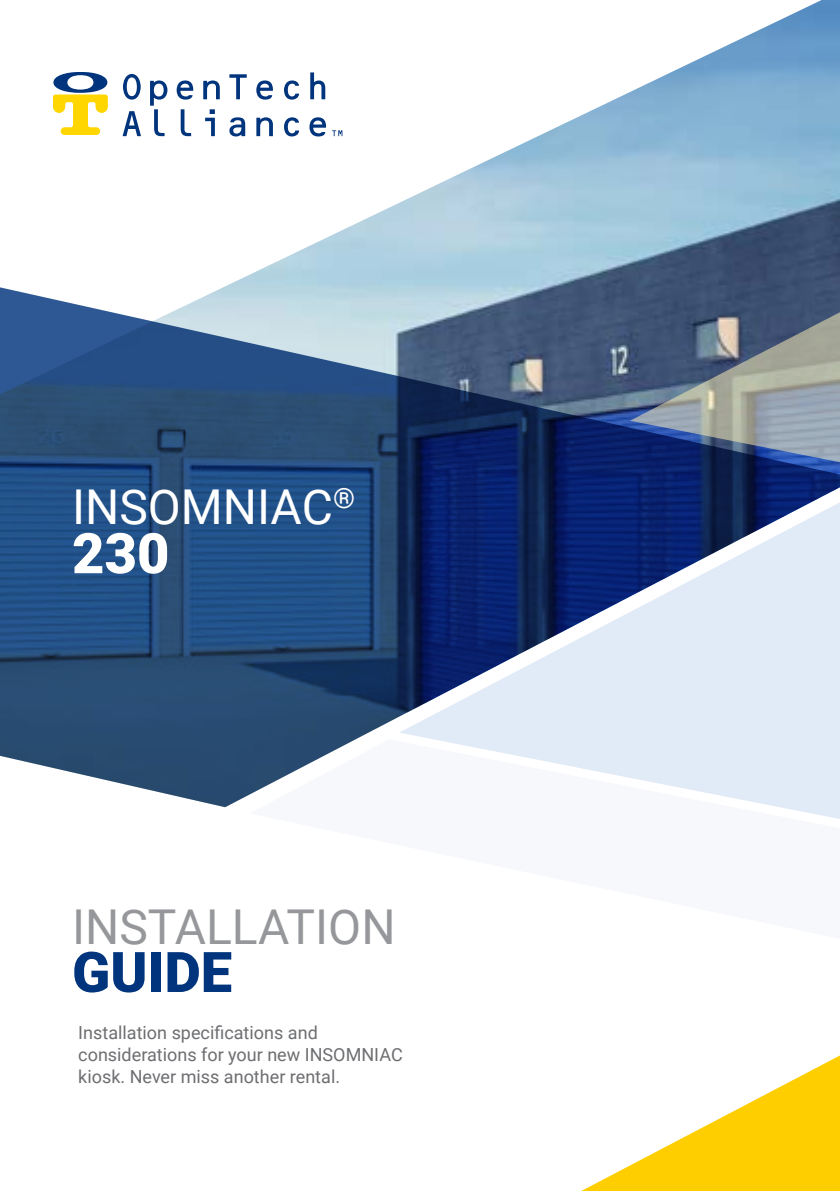
<style>
.page{position:relative;width:840px;height:1191px;background:#fff}
.page>*{position:absolute;margin:0;border:0;box-sizing:border-box;transform-origin:0 0}
.t1{font:900 56px "Roboto";color:#00347c}
.t2{font:900 56px "Roboto";color:#fff}
.t3{font:48px "Roboto";color:#95979a}
.t4{font:48px "Roboto";color:#fff}
.t5{font:18px/21.6px "Roboto";color:#6d6e71}
</style>
<div class="page">
<img style="left:122px;top:0;width:717px;height:283px">
<svg style="left:0;top:283px;width:839px;height:524px;background:#506c94"></svg>
<svg style="left:629px;top:303px;width:210px;height:162px;background:#6b798d"></svg>
<svg style="left:581px;top:1056px;width:258px;height:135px"></svg>
<svg style="left:249px;top:739px;width:590px;height:80px;fill:#f6f8fb"></svg>
<svg style="left:123px;top:74px;width:18px;height:26px"></svg>
<svg style="left:176px;top:80px;width:17px;height:20px"></svg>
<svg style="left:203px;top:80px;width:17px;height:19px"></svg>
<svg style="left:229px;top:74px;width:17px;height:25px"></svg>
<svg style="left:256px;top:80px;width:17px;height:20px"></svg>
<svg style="left:284px;top:80px;width:15px;height:20px"></svg>
<svg style="left:310px;top:72px;width:15px;height:27px"></svg>
<svg style="left:122px;top:111px;width:19px;height:25px"></svg>
<svg style="left:150px;top:80px;width:17px;height:56px"></svg>
<svg style="left:180px;top:109px;width:11px;height:27px"></svg>
<svg style="left:205px;top:109px;width:10px;height:27px"></svg>
<svg style="left:229px;top:117px;width:16px;height:19px"></svg>
<svg style="left:256px;top:117px;width:17px;height:19px"></svg>
<svg style="left:284px;top:117px;width:15px;height:19px"></svg>
<svg style="left:309px;top:117px;width:17px;height:19px"></svg>
<svg style="left:332px;top:130px;width:10px;height:6px"></svg>
<svg style="left:53px;top:72px;width:55px;height:63px"></svg>
<h2 class="t4" style="left:72px;top:473px;width:284px">INSOMNIAC<sup>®</sup></h2>
<h1 class="t2" style="left:72px;top:514px;width:99px">230</h1>
<h2 class="t3" style="left:72px;top:893px;width:325px">INSTALLATION</h2>
<h1 class="t1" style="left:72px;top:932px;width:161px">GUIDE</h1>
<p class="t5" style="left:78px;top:1021px;width:326px">Installation specifications and considerations for your new INSOMNIAC kiosk. Never miss another rental.</p>
</div>
